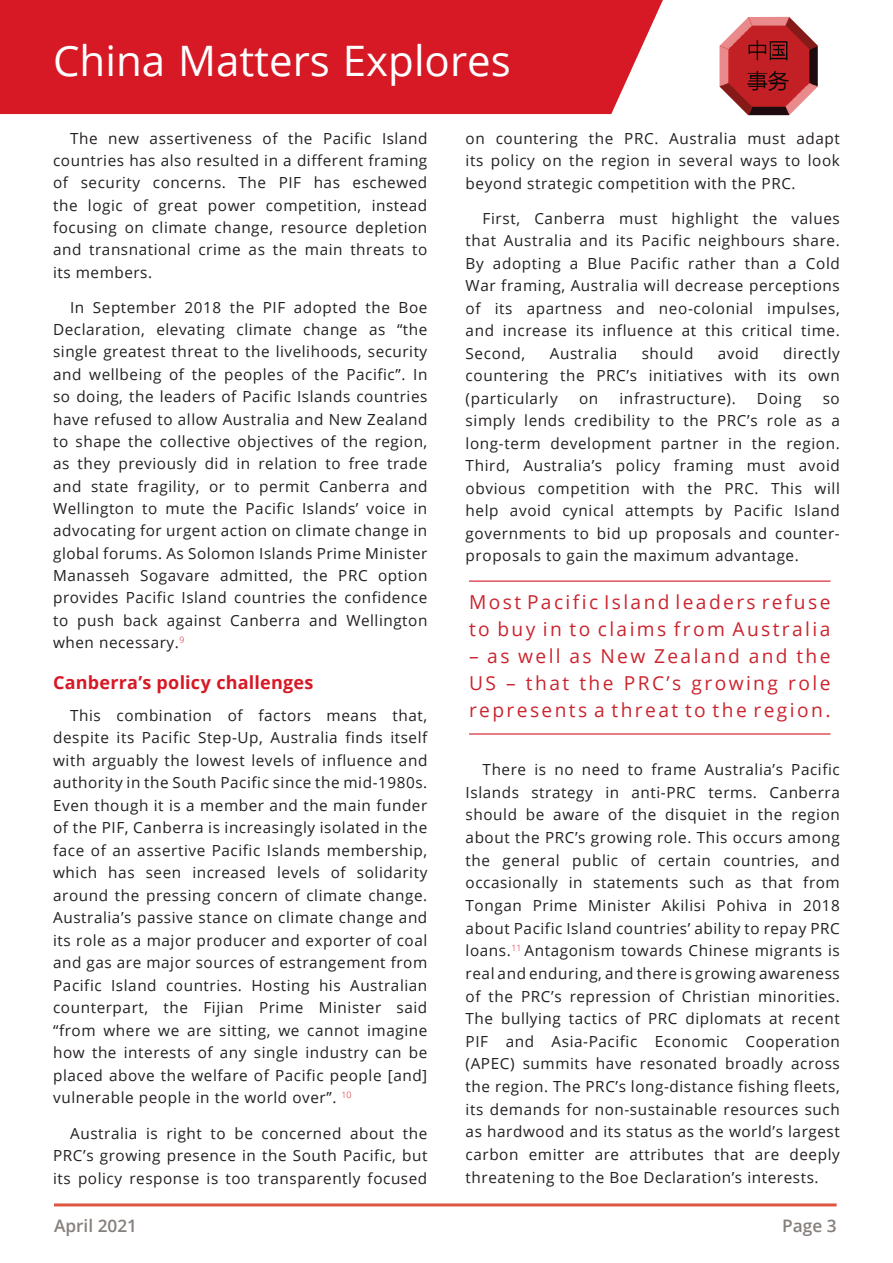
<style>
.page{position:relative;width:893px;height:1263px;background:#fff}
.page>*{position:absolute;margin:0;border:0;box-sizing:border-box;transform-origin:0 0}
.t1{font:42px "Open Sans";color:#fff}
.t2{font:19.2px/27px "Open Sans";letter-spacing:.125em;color:#cb242e}
.t3{font:700 18px "Open Sans";letter-spacing:.01em;color:#d71825}
.t4{font:600 17.25px "Open Sans";color:#867f7c}
.t5{font:15.3px/22.5px "Open Sans";letter-spacing:.035em;color:#231f20;text-align:justify}
</style>
<div class="page">
<hr style="left:54px;top:1203px;width:783px;height:3px;background:#df5642">
<div style="left:0;top:0;width:663px;height:114px;background:#d71825"></div>
<img style="left:720px;top:17px;width:98px;height:98px">
<hr style="left:469px;top:580px;width:361px;height:2px;background:#d71825">
<hr style="left:469px;top:733px;width:361px;height:1px;background:#d71825">
<h1 class="t1" style="left:53px;top:32px;width:459px">China Matters Explores</h1>
<p class="t5" style="left:53px;top:126px;width:376px;text-indent:17px">The new assertiveness of the Pacific Island countries has also resulted in a different framing of security concerns. The PIF has eschewed the logic of great power competition, instead focusing on climate change, resource depletion and transnational crime as the main threats to its members.</p>
<p class="t5" style="left:53px;top:296px;width:376px;text-indent:17px">In September 2018 the PIF adopted the Boe Declaration, elevating climate change as “the single greatest threat to the livelihoods, security and wellbeing of the peoples of the Pacific”. In so doing, the leaders of Pacific Islands countries have refused to allow Australia and New Zealand to shape the collective objectives of the region, as they previously did in relation to free trade and state fragility, or to permit Canberra and Wellington to mute the Pacific Islands’ voice in advocating for urgent action on climate change in global forums. As Solomon Islands Prime Minister Manasseh Sogavare admitted, the PRC option provides Pacific Island countries the confidence to push back against Canberra and Wellington when necessary.<sup>9</sup></p>
<p class="t3" style="left:53px;top:670px;width:262px">Canberra’s policy challenges</p>
<p class="t5" style="left:53px;top:703px;width:376px;text-indent:17px">This combination of factors means that, despite its Pacific Step-Up, Australia finds itself with arguably the lowest levels of influence and authority in the South Pacific since the mid-1980s.<br>Even though it is a member and the main funder of the PIF, Canberra is increasingly isolated in the face of an assertive Pacific Islands membership, which has seen increased levels of solidarity around the pressing concern of climate change.<br>Australia’s passive stance on climate change and its role as a major producer and exporter of coal and gas are major sources of estrangement from Pacific Island countries. Hosting his Australian counterpart, the Fijian Prime Minister said “from where we are sitting, we cannot imagine how the interests of any single industry can be placed above the welfare of Pacific people [and] vulnerable people in the world over”. <sup>10</sup></p>
<p class="t5" style="left:53px;top:1121px;width:376px;text-indent:17px">Australia is right to be concerned about the PRC’s growing presence in the South Pacific, but its policy response is too transparently focused</p>
<p class="t5" style="left:466px;top:126px;width:376px">on countering the PRC. Australia must adapt its policy on the region in several ways to look beyond strategic competition with the PRC.</p>
<p class="t5" style="left:466px;top:207px;width:376px;text-indent:17px">First, Canberra must highlight the values that Australia and its Pacific neighbours share.<br>By adopting a Blue Pacific rather than a Cold War framing, Australia will decrease perceptions of its apartness and neo-colonial impulses, and increase its influence at this critical time.<br>Second,</p>
<p class="t5" style="left:466px;top:342px;width:376px;text-indent:318px">directly countering the PRC’s initiatives with its own (particularly</p>
<p class="t5" style="left:550px;top:342px;width:69px">Australia</p>
<p class="t5" style="left:642px;top:342px;width:53px">should</p>
<p class="t5" style="left:718px;top:342px;width:43px">avoid</p>
<p class="t5" style="left:579px;top:387px;width:21px">on</p>
<p class="t5" style="left:619px;top:387px;width:118px">infrastructure).</p>
<p class="t5" style="left:757px;top:387px;width:46px">Doing</p>
<p class="t5" style="left:466px;top:387px;width:376px;text-indent:357px">so simply lends credibility to the PRC’s role as a long-term development partner in the region.<br>Third, Australia’s policy framing must avoid obvious competition with the PRC. This will help avoid cynical attempts by Pacific Island governments to bid up proposals and counter&shy;proposals to gain the maximum advantage.</p>
<p class="t2" style="left:469px;top:588px;width:363px">Most Pacific Island leaders refuse to buy in to claims from Australia</p>
<p class="t2" style="left:469px;top:642px;width:363px;text-align:justify">– as well as New Zealand and the US – that the PRC’s growing role represents a threat to the region.</p>
<p class="t5" style="left:466px;top:758px;width:376px;text-indent:17px">There is no need to frame Australia’s Pacific Islands strategy in anti-PRC terms. Canberra should be aware of the disquiet in the region about the PRC’s growing role. This occurs among the general public of certain countries, and occasionally in statements such as that from Tongan Prime Minister Akilisi Pohiva in 2018 about Pacific Island countries’ ability to repay PRC loans.<sup>11</sup> Antagonism towards Chinese migrants is real and enduring, and there is growing awareness of the PRC’s repression of Christian minorities.<br>The bullying tactics of PRC diplomats at recent PIF and Asia-Pacific Economic Cooperation (APEC) summits have resonated broadly across the region. The PRC’s long-distance fishing fleets, its demands for non-sustainable resources such as hardwood and its status as the world’s largest carbon emitter are attributes that are deeply threatening to the Boe Declaration’s interests.</p>
<p class="t4" style="left:54px;top:1213px;width:85px">April 2021</p>
<p class="t4" style="left:782px;top:1213px;width:56px">Page 3</p>
</div>
